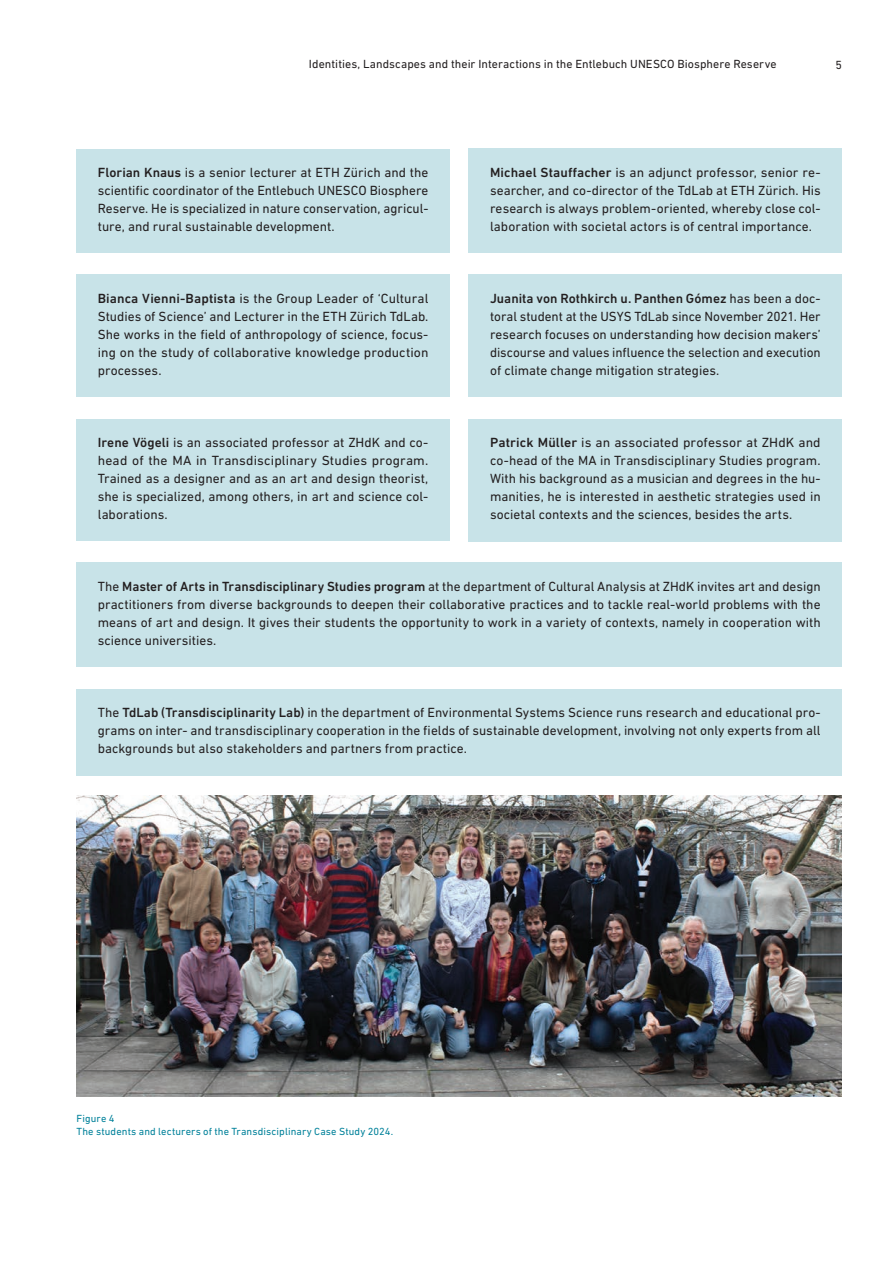
<style>
.page{position:relative;width:893px;height:1263px;background:#fff}
.page>*{position:absolute;margin:0;border:0;box-sizing:border-box;transform-origin:0 0}
.t1{font:13.5px/18px "DIN Next W1 G";color:#231f20;text-align:justify}
.t2{font:12px "DIN Next W1 G";letter-spacing:.005em;color:#231f20}
.t3{font:10.5px/13.5px "DIN Next W1 G";letter-spacing:.01em;color:#00819a}
.s1{font-weight:500}
</style>
<div class="page">
<img style="left:77px;top:795px;width:765px;height:302px">
<div style="left:77px;top:149px;width:373px;height:103px;background:#c8e3e8"></div>
<div style="left:469px;top:149px;width:373px;height:104px;background:#c8e3e8"></div>
<div style="left:77px;top:274px;width:373px;height:123px;background:#c8e3e8"></div>
<div style="left:469px;top:274px;width:373px;height:123px;background:#c8e3e8"></div>
<div style="left:77px;top:419px;width:373px;height:121px;background:#c8e3e8"></div>
<div style="left:469px;top:419px;width:373px;height:122px;background:#c8e3e8"></div>
<div style="left:77px;top:562px;width:765px;height:104px;background:#c8e3e8"></div>
<div style="left:77px;top:689px;width:765px;height:86px;background:#c8e3e8"></div>
<p class="t2" style="left:309px;top:57px;width:469px">Identities, Landscapes and their Interactions in the Entlebuch UNESCO Biosphere Reserve</p>
<p class="t2" style="left:835px;top:58px;width:8px">5</p>
<p class="t1" style="left:98px;top:163px;width:332px"><span class="s1">Florian Knaus</span> is a senior lecturer at ETH Zürich and the scientific coordinator of the Entlebuch UNESCO Biosphere Reserve. He is specialized in nature conservation, agricul&shy;ture, and rural sustainable development.</p>
<p class="t1" style="left:490px;top:163px;width:332px"><span class="s1">Michael Stauffacher</span> is an adjunct professor, senior re&shy;searcher, and co-director of the TdLab at ETH Zürich. His research is always problem-oriented, whereby close col&shy;laboration with societal actors is of central importance.</p>
<p class="t1" style="left:98px;top:289px;width:332px"><span class="s1">Bianca Vienni-Baptista</span> is the Group Leader of ‘Cultural Studies of Science’ and Lecturer in the ETH Zürich TdLab.<br>She works in the field of anthropology of science, focus&shy;ing on the study of collaborative knowledge production processes.</p>
<p class="t1" style="left:490px;top:289px;width:332px"><span class="s1">Juanita von Rothkirch u. Panthen Gómez</span> has been a doc&shy;toral student at the USYS TdLab since November 2021. Her research focuses on understanding how decision makers’ discourse and values influence the selection and execution of climate change mitigation strategies.</p>
<p class="t1" style="left:98px;top:433px;width:332px"><span class="s1">Irene Vögeli</span> is an associated professor at ZHdK and co&shy;head of the MA in Transdisciplinary Studies program.<br>Trained as a designer and as an art and design theorist, she is specialized, among others, in art and science col&shy;laborations.</p>
<p class="t1" style="left:490px;top:433px;width:332px"><span class="s1">Patrick Müller</span> is an associated professor at ZHdK and co-head of the MA in Transdisciplinary Studies program.<br>With his background as a musician and degrees in the hu&shy;manities, he is interested in aesthetic strategies used in societal contexts and the sciences, besides the arts.</p>
<p class="t1" style="left:98px;top:577px;width:724px">The <span class="s1">Master of Arts in Transdisciplinary Studies program</span> at the department of Cultural Analysis at ZHdK invites art and design practitioners from diverse backgrounds to deepen their collaborative practices and to tackle real-world problems with the means of art and design. It gives their students the opportunity to work in a variety of contexts, namely in cooperation with science universities.</p>
<p class="t1" style="left:98px;top:703px;width:724px">The <span class="s1">TdLab (Transdisciplinarity Lab)</span> in the department of Environmental Systems Science runs research and educational pro&shy;grams on inter- and transdisciplinary cooperation in the fields of sustainable development, involving not only experts from all backgrounds but also stakeholders and partners from practice.</p>
<p class="t3" style="left:77px;top:1111px;width:318px">Figure 4<br>The students and lecturers of the Transdisciplinary Case Study 2024.</p>
</div>
